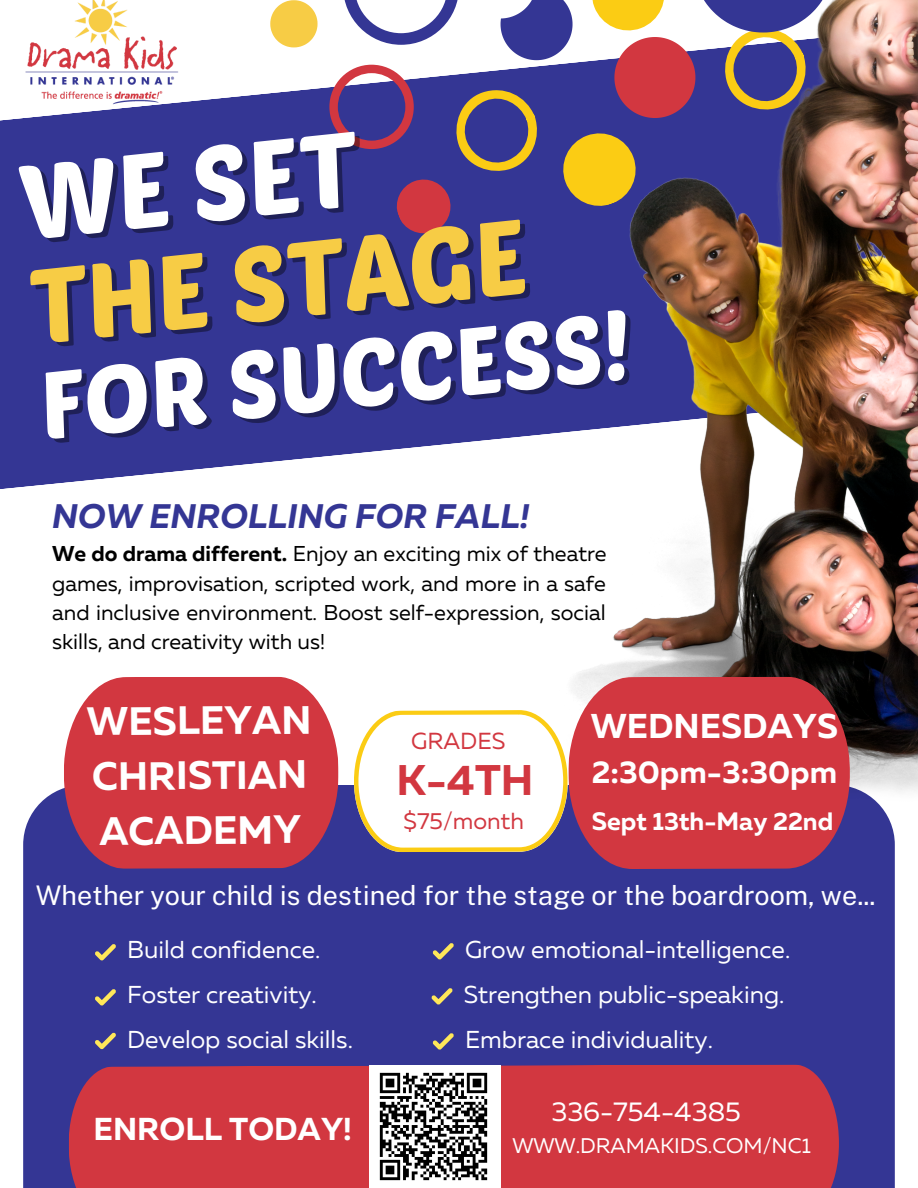
<style>
.page{position:relative;width:918px;height:1188px;background:#fff}
.page>*{position:absolute;margin:0;border:0;box-sizing:border-box;transform-origin:0 0}
.t1{font:104.4px "Poetsen One";color:#f7cc45}
.t2{font:104.4px "Poetsen One";color:#fff}
.t3{font:93.9px "Poetsen One";color:#fff}
.t4{font:700 42.75px "Muller";color:#d23740}
.t5{font:700 39.6px "Muller";letter-spacing:-.01em;color:#fff}
.t6{font:700 34.35px "Muller";color:#fff}
.t7{font:italic 700 34.05px "Muller";color:#343694}
.t8{font:700 31.65px "Muller";color:#fff}
.t9{font:700 31.35px "Muller";color:#fff}
.t10{font:27.15px "Muller";color:#fff}
.t11{font:27px "Public Sans";color:#fff}
.t12{font:700 25.05px "Muller";color:#fff}
.t13{font:24.45px "Muller";color:#fff}
.t14{font:23.25px "Muller";color:#d23740}
.t15{font:21.45px/29.2px "Muller";color:#000;text-align:justify}
.t16{font:21.15px "Muller";color:#fff}
.s1{font-weight:700}
</style>
<div class="page">
<svg style="left:0;top:119px;width:548px;height:370px;background:#4a4c9f"></svg>
<div style="left:23px;top:785px;width:872px;height:403px;background:#343694"></div>
<svg style="left:95px;top:944px;width:21px;height:17px"></svg>
<svg style="left:95px;top:989px;width:21px;height:17px"></svg>
<svg style="left:431px;top:988px;width:22px;height:17px"></svg>
<svg style="left:433px;top:943px;width:21px;height:17px"></svg>
<svg style="left:95px;top:1033px;width:21px;height:16px"></svg>
<img style="left:548px;top:0;width:370px;height:806px">
<svg style="left:354px;top:710px;width:214px;height:142px"></svg>
<div style="left:69px;top:1064px;width:770px;height:124px;background:#d23740"></div>
<svg style="left:64px;top:677px;width:275px;height:192px;background:#cc404d"></svg>
<svg style="left:568px;top:677px;width:282px;height:192px;background:#c63a47"></svg>
<svg style="left:16px;top:0;width:893px;height:241px"></svg>
<svg style="left:433px;top:1033px;width:21px;height:17px"></svg>
<img style="left:369px;top:1066px;width:132px;height:121px">
<p class="t2" style="left:12px;top:137px;width:341px;rotate:-6deg">WE SET</p>
<p class="t1" style="left:23px;top:241px;width:500px;rotate:-6deg">THE STAGE</p>
<p class="t3" style="left:34px;top:347px;width:595px;rotate:-6deg">FOR SUCCESS!</p>
<p class="t7" style="left:52px;top:502px;width:479px">NOW ENROLLING FOR FALL!</p>
<p class="t15" style="left:52px;top:541px;width:556px"><span class="s1">We do drama different.</span> Enjoy an exciting mix of theatre games, improvisation, scripted work, and more in a safe and inclusive environment. Boost self-expression, social skills, and creativity with us!</p>
<p class="t5" style="left:87px;top:704px;width:227px">WESLEYAN</p>
<p class="t5" style="left:92px;top:759px;width:217px">CHRISTIAN</p>
<p class="t5" style="left:99px;top:814px;width:203px">ACADEMY</p>
<p class="t14" style="left:411px;top:731px;width:96px">GRADES</p>
<p class="t4" style="left:397px;top:762px;width:139px">K-4TH</p>
<p class="t14" style="left:404px;top:811px;width:122px">$75/month</p>
<p class="t6" style="left:591px;top:711px;width:249px">WEDNESDAYS</p>
<p class="t9" style="left:592px;top:759px;width:247px">2:30pm-3:30pm</p>
<p class="t12" style="left:592px;top:811px;width:243px">Sept 13th-May 22nd</p>
<p class="t11" style="left:36px;top:879px;width:841px">Whether your child is destined for the stage or the boardroom, we...</p>
<p class="t13" style="left:127px;top:940px;width:195px">Build confidence.</p>
<p class="t13" style="left:127px;top:985px;width:191px">Foster creativity.</p>
<p class="t13" style="left:464px;top:985px;width:322px">Strengthen public-speaking.</p>
<p class="t13" style="left:465px;top:940px;width:327px">Grow emotional-intelligence.</p>
<p class="t13" style="left:127px;top:1030px;width:227px">Develop social skills.</p>
<p class="t8" style="left:94px;top:1116px;width:260px">ENROLL TODAY!</p>
<p class="t13" style="left:465px;top:1030px;width:249px">Embrace individuality.</p>
<p class="t10" style="left:551px;top:1100px;width:191px">336-754-4385</p>
<p class="t16" style="left:512px;top:1137px;width:300px">WWW.DRAMAKIDS.COM/NC1</p>
</div>
